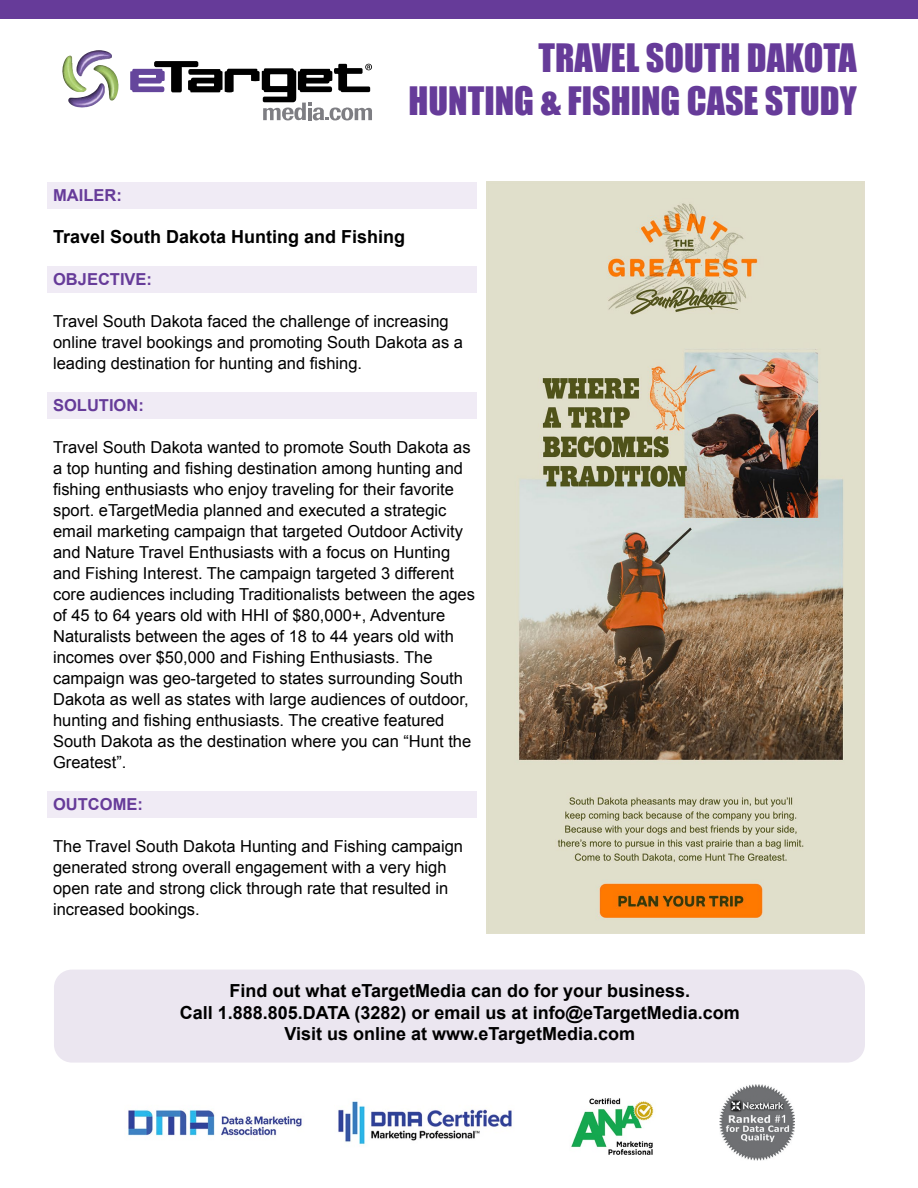
<style>
.page{position:relative;width:918px;height:1188px;background:#fff}
.page>*{position:absolute;margin:0;border:0;box-sizing:border-box;transform-origin:0 0}
.t1{font:36px/43.2px "Impact";color:#663b99;text-align:right}
.t2{font:700 18px/21.6px "Arial";color:#000;text-align:center}
.t3{font:16.5px/21px "Arial";color:#000}
.t4{font:700 16.5px "Arial";color:#663b99}
</style>
<div class="page">
<div style="left:0;top:0;width:918px;height:19px;background:#663b99"></div>
<div style="left:47px;top:182px;width:430px;height:27px;background:#f0ebf5"></div>
<div style="left:47px;top:266px;width:430px;height:27px;background:#f0ebf5"></div>
<div style="left:47px;top:392px;width:430px;height:27px;background:#f0ebf5"></div>
<div style="left:47px;top:791px;width:430px;height:27px;background:#f0ebf5"></div>
<img style="left:487px;top:182px;width:378px;height:751px">
<div style="left:54px;top:970px;width:811px;height:93px;background:#ebe6f0;border-radius:18px"></div>
<img style="left:68px;top:88px;width:31px;height:20px">
<img style="left:83px;top:50px;width:29px;height:20px">
<img style="left:94px;top:65px;width:25px;height:36px">
<img style="left:62px;top:56px;width:24px;height:36px">
<svg style="left:130px;top:61px;width:242px;height:59px"></svg>
<img style="left:128px;top:1110px;width:174px;height:26px">
<img style="left:338px;top:1101px;width:174px;height:44px">
<img style="left:720px;top:1085px;width:75px;height:75px">
<img style="left:571px;top:1098px;width:83px;height:57px">
<h1 class="t1" style="left:409px;top:35px;width:450px">TRAVEL SOUTH DAKOTA<br>HUNTING &amp; FISHING CASE STUDY</h1>
<p class="t4" style="left:53px;top:185px;width:70px">MAILER:</p>
<p class="t2" style="left:53px;top:227px;width:354px">Travel South Dakota Hunting and Fishing</p>
<p class="t4" style="left:53px;top:269px;width:101px">OBJECTIVE:</p>
<p class="t3" style="left:53px;top:311px;width:411px">Travel South Dakota faced the challenge of increasing online travel bookings and promoting South Dakota as a leading destination for hunting and fishing.</p>
<p class="t4" style="left:53px;top:395px;width:92px">SOLUTION:</p>
<p class="t3" style="left:53px;top:437px;width:423px">Travel South Dakota wanted to promote South Dakota as a top hunting and fishing destination among hunting and fishing enthusiasts who enjoy traveling for their favorite sport. eTargetMedia planned and executed a strategic email marketing campaign that targeted Outdoor Activity and Nature Travel Enthusiasts with a focus on Hunting and Fishing Interest. The campaign targeted 3 different core audiences including Traditionalists between the ages of 45 to 64 years old with HHI of $80,000+, Adventure Naturalists between the ages of 18 to 44 years old with incomes over $50,000 and Fishing Enthusiasts. The campaign was geo-targeted to states surrounding South Dakota as well as states with large audiences of outdoor, hunting and fishing enthusiasts. The creative featured South Dakota as the destination where you can “Hunt the Greatest”.</p>
<p class="t4" style="left:53px;top:794px;width:91px">OUTCOME:</p>
<p class="t3" style="left:53px;top:836px;width:411px">The Travel South Dakota Hunting and Fishing campaign generated strong overall engagement with a very high open rate and strong click through rate that resulted in increased bookings.</p>
<p class="t2" style="left:180px;top:980px;width:562px">Find out what eTargetMedia can do for your business.<br>Call 1.888.805.DATA (3282) or email us at info@eTargetMedia.com<br>Visit us online at www.eTargetMedia.com</p>
</div>
